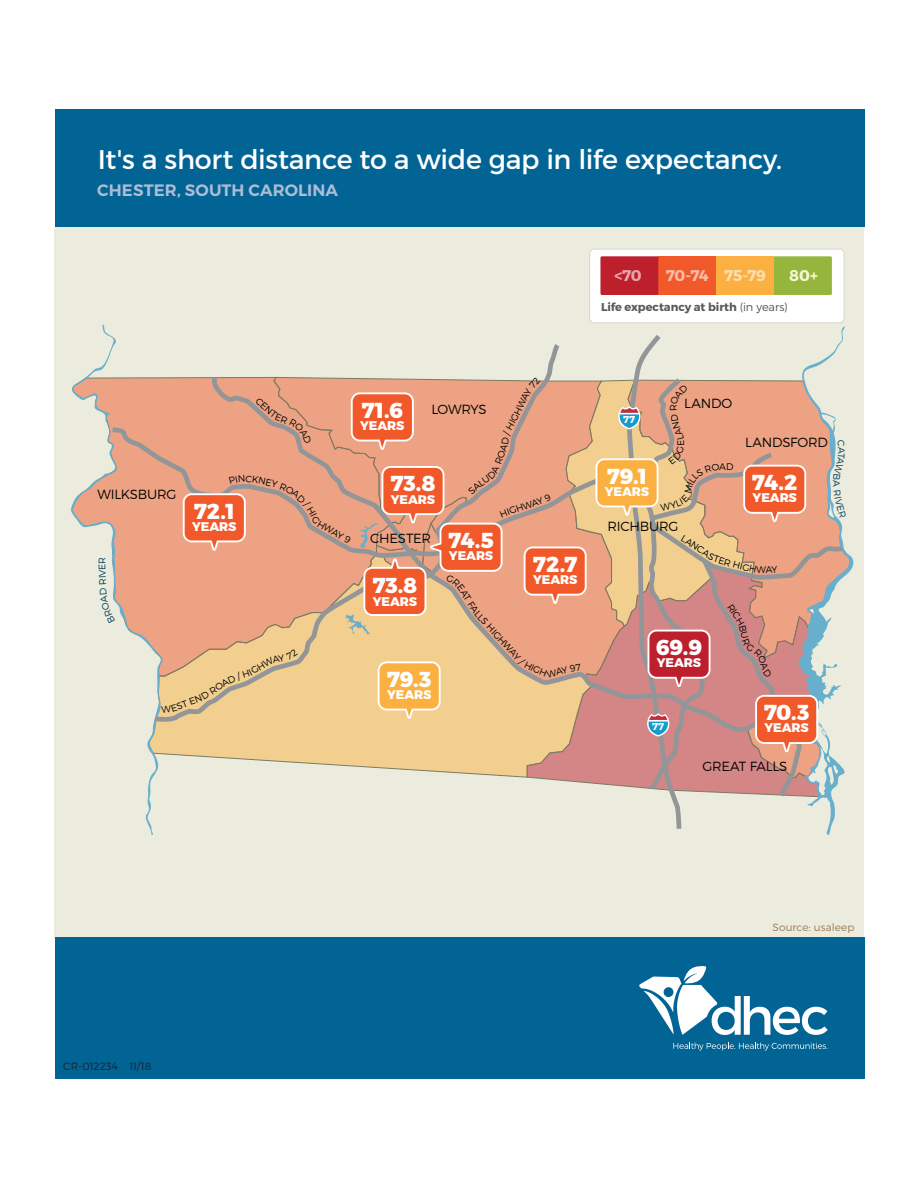
<style>
.page{position:relative;width:918px;height:1188px;background:#fff}
.page>*{position:absolute;margin:0;border:0;box-sizing:border-box;transform-origin:0 0}
.t1{font:27px "Montserrat";letter-spacing:-.01em;color:#fff}
.t2{font:800 21.6px "Montserrat";letter-spacing:-.005em;color:#fff}
.t3{font:600 16.5px "Montserrat";letter-spacing:.005em;color:#adbdd5}
.t4{font:700 15.45px "Montserrat";letter-spacing:-.025em;color:#f8bca8}
.t5{font:700 15.45px "Montserrat";color:#e6a5ab}
.t6{font:700 15.45px "Montserrat";color:#f6f7d5}
.t7{font:300 13.2px "Montserrat";letter-spacing:-.02em;color:#040503}
.t8{font:800 12.6px "Montserrat";letter-spacing:-.005em;color:#fff}
.t9{font:700 11.4px "Montserrat";letter-spacing:-.005em;color:#58595b}
.t10{font:300 10.5px "Montserrat";letter-spacing:.01em;color:#9b7955}
.t11{font:300 10.5px "Montserrat";color:#231f20}
.t12{font:700 10.05px "Montserrat";color:#fff}
.t13{font:300 9.45px "Montserrat";color:#040503}
.t14{font:300 9.45px "Montserrat";color:#033d59}
.s1{color:#fcdeb2}
.s2{font-weight:300}
</style>
<div class="page">
<div style="left:54px;top:227px;width:810px;height:711px;background:#ebecdd"></div>
<div style="left:590px;top:249px;width:254px;height:74px;background:#fff;border-radius:5px"></div>
<div style="left:589px;top:249px;width:256px;height:74px;border:1px solid #d8d6cd;border-radius:5px"></div>
<div style="left:716px;top:256px;width:58px;height:39px;background:#fbb041"></div>
<div style="left:658px;top:256px;width:58px;height:39px;background:#f1592a"></div>
<div style="left:600px;top:256px;width:58px;height:39px;background:#be1f2d"></div>
<div style="left:774px;top:256px;width:58px;height:39px;background:#95b53c"></div>
<div style="left:55px;top:110px;width:810px;height:117px;background:#016495"></div>
<div style="left:55px;top:938px;width:810px;height:141px;background:#016495"></div>
<svg style="left:639px;top:966px;width:189px;height:69px"></svg>
<svg style="left:673px;top:1043px;width:155px;height:8px"></svg>
<svg style="left:596px;top:326px;width:258px;height:509px"></svg>
<svg style="left:71px;top:324px;width:516px;height:511px"></svg>
<h1 class="t1" style="left:98px;top:142px;width:686px">It's a short distance to a wide gap in life expectancy.</h1>
<h3 class="t3" style="left:97px;top:180px;width:242px">CHESTER, SOUTH CAROLINA</h3>
<p class="t5" style="left:614px;top:266px;width:29px">&lt;70</p>
<p class="t4" style="left:666px;top:266px;width:102px">70-74 <span class="s1">75-79</span></p>
<p class="t6" style="left:789px;top:266px;width:30px">80+</p>
<p class="t9" style="left:601px;top:300px;width:188px">Life expectancy at birth <span class="s2">(in years)</span></p>
<p class="t7" style="left:98px;top:486px;width:80px">WILKSBURG</p>
<h2 class="t2" style="left:194px;top:497px;width:42px">72.1</h2>
<p class="t8" style="left:192px;top:518px;width:46px">YEARS</p>
<h2 class="t2" style="left:362px;top:397px;width:43px">71.6</h2>
<p class="t8" style="left:360px;top:418px;width:46px">YEARS</p>
<p class="t7" style="left:431px;top:401px;width:57px">LOWRYS</p>
<h2 class="t2" style="left:390px;top:470px;width:46px">73.8</h2>
<p class="t8" style="left:391px;top:491px;width:46px">YEARS</p>
<p class="t7" style="left:370px;top:531px;width:62px">CHESTER</p>
<h2 class="t2" style="left:372px;top:572px;width:46px">73.8</h2>
<p class="t8" style="left:373px;top:593px;width:46px">YEARS</p>
<h2 class="t2" style="left:387px;top:666px;width:46px">79.3</h2>
<p class="t8" style="left:387px;top:687px;width:46px">YEARS</p>
<h2 class="t2" style="left:448px;top:527px;width:47px">74.5</h2>
<p class="t8" style="left:449px;top:548px;width:46px">YEARS</p>
<p class="t13" style="left:493px;top:621px;width:35px;rotate:48deg">HIGHW</p>
<h2 class="t2" style="left:533px;top:551px;width:46px">72.7</h2>
<p class="t8" style="left:533px;top:572px;width:46px">YEARS</p>
<p class="t12" style="left:623px;top:413px;width:13px">77</p>
<p class="t7" style="left:684px;top:395px;width:50px">LANDO</p>
<h2 class="t2" style="left:607px;top:462px;width:42px">79.1</h2>
<p class="t8" style="left:605px;top:483px;width:46px">YEARS</p>
<p class="t7" style="left:608px;top:519px;width:73px">RICHBURG</p>
<p class="t13" style="left:719px;top:461px;width:8px">A</p>
<p class="t7" style="left:745px;top:434px;width:84px">LANDSFORD</p>
<h2 class="t2" style="left:752px;top:469px;width:47px">74.2</h2>
<p class="t8" style="left:753px;top:490px;width:46px">YEARS</p>
<p class="t14" style="left:847px;top:447px;width:8px;rotate:90deg">A</p>
<h2 class="t2" style="left:656px;top:634px;width:48px">69.9</h2>
<p class="t8" style="left:657px;top:655px;width:46px">YEARS</p>
<p class="t12" style="left:652px;top:721px;width:13px">77</p>
<h2 class="t2" style="left:764px;top:699px;width:47px">70.3</h2>
<p class="t8" style="left:765px;top:720px;width:46px">YEARS</p>
<p class="t7" style="left:703px;top:758px;width:86px">GREAT FALLS</p>
<p class="t11" style="left:63px;top:1060px;width:89px">CR-012234 11/18</p>
<p class="t10" style="left:773px;top:921px;width:84px">Source: usaleep</p>
</div>
